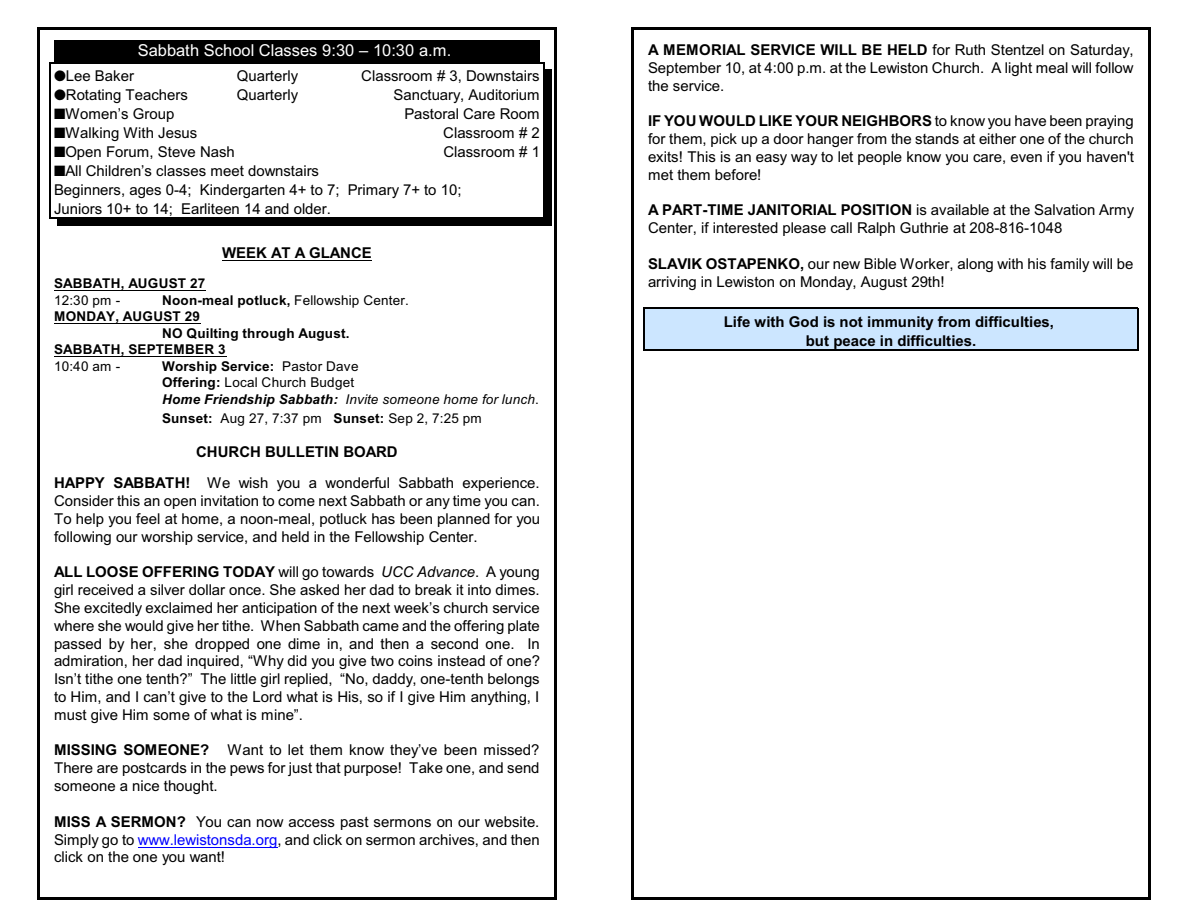
<style>
.page{position:relative;width:1188px;height:918px;background:#fff}
.page>*{position:absolute;margin:0;border:0;box-sizing:border-box;transform-origin:0 0}
.t1{font:16.5px "Arial";color:#fff}
.t2{font:15px/17.9px "Arial";color:#000;text-align:justify}
.t3{font:700 15px/19px "Arial";color:#000;text-align:center}
.t4{font:13.5px/16.5px "Arial";letter-spacing:.015em;color:#000}
.t5{font:700 13.5px "Arial";letter-spacing:.015em;color:#000}
.s1{font-weight:400}
.s2{font-weight:700}
.s3{font-weight:700;font-style:italic}
.s4{font-style:italic}
.s5{color:#00f}
</style>
<div class="page">
<hr style="left:38px;top:27px;width:2px;height:873px;background:#000">
<hr style="left:554px;top:27px;width:2px;height:873px;background:#000">
<hr style="left:38px;top:27px;width:518px;height:3px;background:#000">
<hr style="left:38px;top:897px;width:518px;height:3px;background:#000">
<hr style="left:632px;top:27px;width:2px;height:873px;background:#000">
<hr style="left:1148px;top:27px;width:2px;height:873px;background:#000">
<hr style="left:632px;top:27px;width:518px;height:3px;background:#000">
<hr style="left:632px;top:897px;width:518px;height:3px;background:#000">
<div style="left:54px;top:40px;width:486px;height:22px;background:#000"></div>
<hr style="left:50px;top:62px;width:494px;height:1px;background:#000">
<div style="left:544px;top:70px;width:8px;height:15px;background:#000"></div>
<div style="left:544px;top:85px;width:8px;height:19px;background:#000"></div>
<div style="left:544px;top:104px;width:8px;height:19px;background:#000"></div>
<div style="left:544px;top:123px;width:8px;height:19px;background:#000"></div>
<div style="left:544px;top:142px;width:8px;height:19px;background:#000"></div>
<div style="left:544px;top:161px;width:8px;height:19px;background:#000"></div>
<div style="left:544px;top:180px;width:8px;height:19px;background:#000"></div>
<svg style="left:543px;top:63px;width:1px;height:154px"></svg>
<hr style="left:50px;top:217px;width:494px;height:1px;background:#000">
<div style="left:544px;top:199px;width:8px;height:27px;background:#000"></div>
<div style="left:57px;top:219px;width:495px;height:7px;background:#000"></div>
<hr style="left:222px;top:260px;width:150px;height:1px;background:#000">
<hr style="left:54px;top:290px;width:152px;height:1px;background:#000">
<hr style="left:54px;top:323px;width:146px;height:1px;background:#000">
<hr style="left:54px;top:356px;width:172px;height:1px;background:#000">
<hr style="left:138px;top:847px;width:139px;height:1px;background:#00f">
<div style="left:644px;top:308px;width:494px;height:23px;background:#cce6ff"></div>
<hr style="left:644px;top:308px;width:494px;height:1px;background:#000">
<div style="left:644px;top:331px;width:494px;height:19px;background:#cce6ff"></div>
<svg style="left:644px;top:309px;width:1px;height:40px"></svg>
<svg style="left:1137px;top:309px;width:1px;height:40px"></svg>
<hr style="left:644px;top:349px;width:494px;height:1px;background:#000">
<svg style="left:50px;top:63px;width:15px;height:154px"></svg>
<p class="t1" style="left:138px;top:44px;width:315px">Sabbath School Classes 9:30 – 10:30 a.m.</p>
<p class="t2" style="left:66px;top:68px;width:70px">Lee Baker</p>
<p class="t2" style="left:237px;top:68px;width:63px">Quarterly</p>
<p class="t2" style="left:361px;top:68px;width:180px">Classroom # 3, Downstairs</p>
<p class="t2" style="left:66px;top:87px;width:124px">Rotating Teachers</p>
<p class="t2" style="left:237px;top:87px;width:63px">Quarterly</p>
<p class="t2" style="left:393px;top:87px;width:148px">Sanctuary, Auditorium</p>
<p class="t2" style="left:65px;top:106px;width:110px">Women’s Group</p>
<p class="t2" style="left:404px;top:106px;width:137px">Pastoral Care Room</p>
<p class="t2" style="left:65px;top:125px;width:133px">Walking With Jesus</p>
<p class="t2" style="left:443px;top:125px;width:98px">Classroom # 2</p>
<p class="t2" style="left:65px;top:144px;width:171px">Open Forum, Steve Nash</p>
<p class="t2" style="left:443px;top:144px;width:98px">Classroom # 1</p>
<p class="t2" style="left:54px;top:162px;width:409px;line-height:19px;text-align:left;text-indent:11px">All Children’s classes meet downstairs<br>Beginners, ages 0-4; Kindergarten 4+ to 7; Primary 7+ to 10;<br>Juniors 10+ to 14; Earliteen 14 and older.</p>
<p class="t3" style="left:222px;top:245px;width:151px">WEEK AT A GLANCE</p>
<p class="t5" style="left:54px;top:278px;width:153px">SABBATH, AUGUST 27</p>
<p class="t4" style="left:54px;top:293px;width:68px">12:30 pm -</p>
<p class="t5" style="left:162px;top:295px;width:248px">Noon-meal potluck, <span class="s1">Fellowship Center.</span></p>
<p class="t5" style="left:54px;top:311px;width:148px">MONDAY, AUGUST 29</p>
<p class="t5" style="left:162px;top:328px;width:189px">NO Quilting through August.</p>
<p class="t5" style="left:54px;top:344px;width:173px">SABBATH, SEPTEMBER 3</p>
<p class="t4" style="left:54px;top:359px;width:68px">10:40 am -</p>
<p class="t4" style="left:162px;top:359px;width:378px"><span class="s2">Worship Service:</span> Pastor Dave<br><span class="s2">Offering:</span> Local Church Budget<br><span class="s3">Home Friendship Sabbath:</span> <span class="s4">Invite someone home for lunch</span>.</p>
<p class="t4" style="left:162px;top:411px;width:321px"><span class="s2">Sunset:</span> Aug 27, 7:37 pm <span class="s2">Sunset:</span> Sep 2, 7:25 pm</p>
<p class="t2" style="left:54px;top:437px;width:487px;line-height:31.3px;text-align:center"><span class="s2">CHURCH BULLETIN BOARD<br>HAPPY SABBATH!</span> We wish you a wonderful Sabbath experience.</p>
<p class="t2" style="left:54px;top:493px;width:488px">Consider this an open invitation to come next Sabbath or any time you can.<br>To help you feel at home, a noon-meal, potluck has been planned for you following our worship service, and held in the Fellowship Center.</p>
<p class="t2" style="left:54px;top:564px;width:488px"><span class="s2">ALL LOOSE OFFERING TODAY</span> will go towards <span class="s4">UCC Advance</span>. A young girl received a silver dollar once. She asked her dad to break it into dimes.<br>She excitedly exclaimed her anticipation of the next week’s church service where she would give her tithe. When Sabbath came and the offering plate passed by her, she dropped one dime in, and then a second one. In admiration, her dad inquired, “Why did you give two coins instead of one?<br>Isn’t tithe one tenth?” The little girl replied, “No, daddy, one-tenth belongs to Him, and I can’t give to the Lord what is His, so if I give Him anything, I must give Him some of what is mine”.</p>
<p class="t2" style="left:54px;top:743px;width:487px"><span class="s2">MISSING SOMEONE?</span> Want to let them know they’ve been missed?<br>There are postcards in the pews for just that purpose! Take one, and send someone a nice thought.</p>
<p class="t2" style="left:54px;top:814px;width:487px"><span class="s2">MISS A SERMON?</span> You can now access past sermons on our website.<br>Simply go to <span class="s5">www.lewistonsda.org</span>, and click on sermon archives, and then click on the one you want!</p>
<p class="t2" style="left:648px;top:42px;width:487px"><span class="s2">A MEMORIAL SERVICE WILL BE HELD</span> for Ruth Stentzel on Saturday, September 10, at 4:00 p.m. at the Lewiston Church. A light meal will follow the service.</p>
<p class="t2" style="left:648px;top:113px;width:488px"><span class="s2">IF YOU WOULD LIKE YOUR NEIGHBORS</span> to know you have been praying for them, pick up a door hanger from the stands at either one of the church exits! This is an easy way to let people know you care, even if you haven't met them before!</p>
<p class="t2" style="left:648px;top:202px;width:488px"><span class="s2">A PART-TIME JANITORIAL POSITION</span> is available at the Salvation Army<br>Center, if interested please call Ralph Guthrie at 208-816-1048</p>
<p class="t2" style="left:648px;top:256px;width:487px"><span class="s2">SLAVIK OSTAPENKO,</span> our new Bible Worker, along with his family will be arriving in Lewiston on Monday, August 29th!</p>
<p class="t3" style="left:724px;top:313px;width:332px">Life with God is not immunity from difficulties, but peace in difficulties.</p>
</div>
